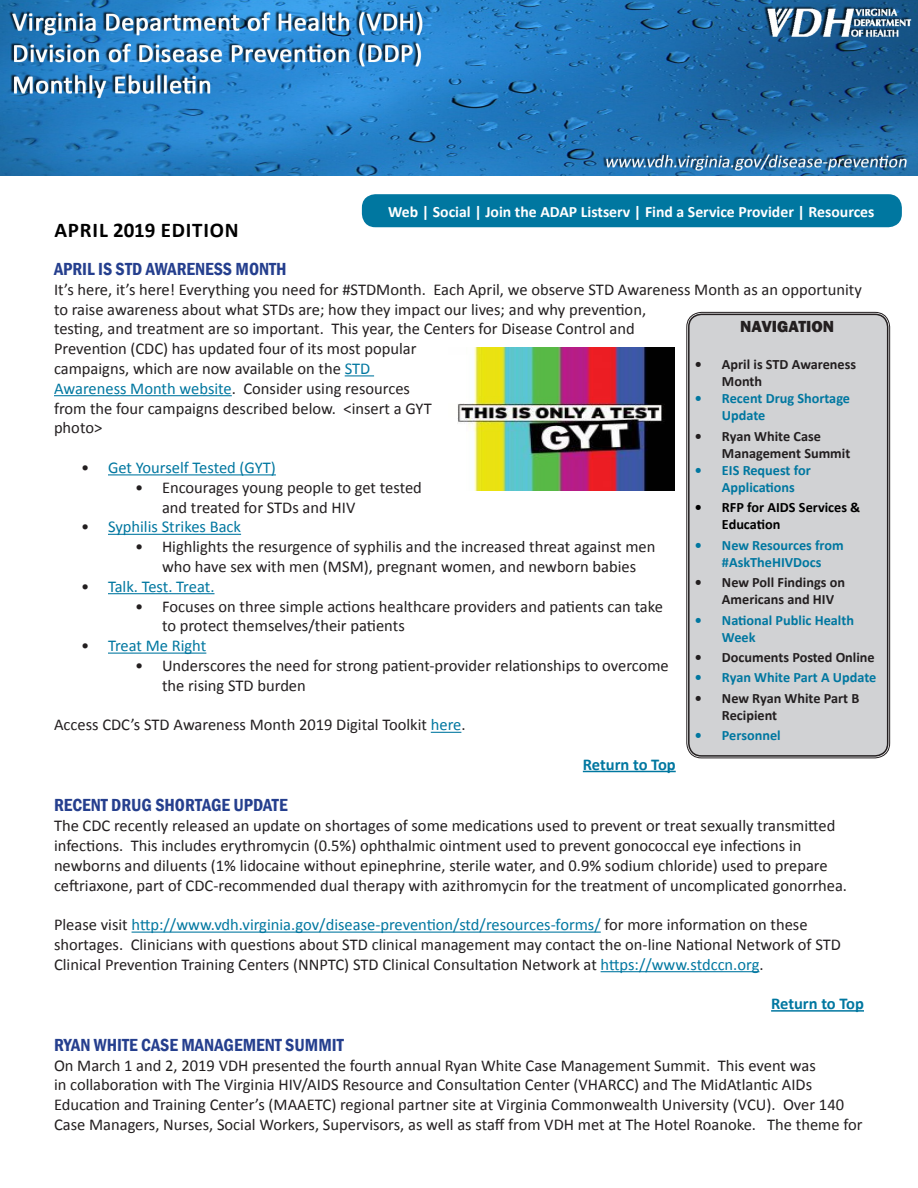
<style>
.page{position:relative;width:918px;height:1188px;background:#fff}
.page>*{position:absolute;margin:0;border:0;box-sizing:border-box;transform-origin:0 0}
.t1{font:700 21px "Calibri";letter-spacing:.04em;color:#000}
.P_Heading{font:600 condensed 18px "Franklin Gothic";color:#253f8e}
.t2{font:16.5px/19.8px "Calibri";color:#231f20}
.t3{font:16.5px "Calibri";color:#0077a0}
.t4{font:700 16.5px "Calibri";letter-spacing:-.005em;color:#0077a0}
.t5{font:800 16.5px "Franklin Gothic";color:#231f20}
.t6{font:700 15.75px "Calibri";color:#fff}
.t7{font:700 14.25px/17.1px "Calibri";color:#0077a0}
.t8{font:700 14.25px/17.1px "Calibri";color:#231f20}
.t9{font:700 14.25px/17.1px "Calibri";color:#000}
.s1{color:#0077a0}
.s2{color:#231f20}
</style>
<div class="page">
<img style="left:0;top:0;width:918px;height:176px">
<div style="left:688px;top:314px;width:200px;height:443px;background:#d1d2d4;border-radius:14px"></div>
<div style="left:687px;top:312px;width:203px;height:446px;border:1px solid #231f20;border-radius:15px"></div>
<div style="left:688px;top:314px;width:200px;height:443px;border:2px solid #231f20;border-radius:13px"></div>
<svg style="left:345px;top:375px;width:29px;height:1px"></svg>
<hr style="left:54px;top:395px;width:178px;height:1px;background:#0077a0">
<hr style="left:108px;top:474px;width:168px;height:1px;background:#0077a0">
<hr style="left:108px;top:534px;width:133px;height:1px;background:#0077a0">
<hr style="left:108px;top:593px;width:107px;height:1px;background:#0077a0">
<hr style="left:108px;top:653px;width:98px;height:1px;background:#0077a0">
<hr style="left:431px;top:732px;width:30px;height:1px;background:#0077a0">
<hr style="left:583px;top:771px;width:93px;height:1px;background:#0077a0">
<hr style="left:132px;top:932px;width:469px;height:1px;background:#0077a0">
<hr style="left:601px;top:971px;width:158px;height:1px;background:#0077a0">
<hr style="left:771px;top:1010px;width:93px;height:2px;background:#0077a0">
<div style="left:362px;top:194px;width:540px;height:33px;background:#0077a0;border-radius:14px"></div>
<img style="left:457px;top:347px;width:218px;height:143px">
<p class="t1" style="left:54px;top:217px;width:186px">APRIL 2019 EDITION</p>
<p class="t6" style="left:388px;top:201px;width:488px">Web | Social | Join the ADAP Listserv | Find a Service Provider | Resources</p>
<p class="P_Heading" style="left:54px;top:257px;width:234px">APRIL IS STD AWARENESS MONTH</p>
<p class="t2" style="left:54px;top:280px;width:809px">It’s here, it’s here! Everything you need for #STDMonth. Each April, we observe STD Awareness Month as an opportunity to raise awareness about what STDs are; how they impact our lives; and why prevention,<br>testing, and treatment are so important. This year, the Centers for Disease Control and<br>Prevention (CDC) has updated four of its most popular<br>campaigns, which are now available on the <span class="s1">STD<br>Awareness Month website</span>. Consider using resources<br>from the four campaigns described below. &lt;insert a GYT<br>photo&gt;</p>
<p class="t3" style="left:81px;top:457px;width:196px"><span class="s2">•</span> Get Yourself Tested (GYT)</p>
<p class="t2" style="left:162px;top:478px;width:261px;text-indent:-27px">• Encourages young people to get tested and treated for STDs and HIV</p>
<p class="t3" style="left:81px;top:517px;width:162px"><span class="s2">•</span> Syphilis Strikes Back</p>
<p class="t2" style="left:135px;top:537px;width:522px;text-align:center">• Highlights the resurgence of syphilis and the increased threat against men who have sex with men (MSM), pregnant women, and newborn babies</p>
<p class="t3" style="left:81px;top:576px;width:135px"><span class="s2">•</span> Talk. Test. Treat.</p>
<p class="t2" style="left:162px;top:596px;width:503px;text-indent:-27px">• Focuses on three simple actions healthcare providers and patients can take to protect themselves/their patients</p>
<p class="t3" style="left:81px;top:635px;width:127px"><span class="s2">•</span> Treat Me Right</p>
<p class="t2" style="left:162px;top:656px;width:508px;text-indent:-27px">• Underscores the need for strong patient-provider relationships to overcome the rising STD burden</p>
<p class="t2" style="left:54px;top:715px;width:413px">Access CDC’s STD Awareness Month 2019 Digital Toolkit <span class="s1">here</span>.</p>
<p class="t4" style="left:583px;top:754px;width:94px">Return to Top</p>
<p class="P_Heading" style="left:54px;top:793px;width:235px">RECENT DRUG SHORTAGE UPDATE</p>
<p class="t2" style="left:54px;top:816px;width:795px">The CDC recently released an update on shortages of some medications used to prevent or treat sexually transmitted infections. This includes erythromycin (0.5%) ophthalmic ointment used to prevent gonococcal eye infections in newborns and diluents (1% lidocaine without epinephrine, sterile water, and 0.9% sodium chloride) used to prepare ceftriaxone, part of CDC-recommended dual therapy with azithromycin for the treatment of uncomplicated gonorrhea.</p>
<p class="t2" style="left:54px;top:915px;width:789px">Please visit <span class="s1">http://www.vdh.virginia.gov/disease-prevention/std/resources-forms/</span> for more information on these shortages. Clinicians with questions about STD clinical management may contact the on-line National Network of STD<br>Clinical Prevention Training Centers (NNPTC) STD Clinical Consultation Network at <span class="s1">https://www.stdccn.org</span>.</p>
<p class="t4" style="left:771px;top:993px;width:94px">Return to Top</p>
<p class="P_Heading" style="left:54px;top:1033px;width:291px">RYAN WHITE CASE MANAGEMENT SUMMIT</p>
<p class="t2" style="left:54px;top:1055px;width:810px">On March 1 and 2, 2019 VDH presented the fourth annual Ryan White Case Management Summit. This event was<br>in collaboration with The Virginia HIV/AIDS Resource and Consultation Center (VHARCC) and The MidAtlantic AIDs Education and Training Center’s (MAAETC) regional partner site at Virginia Commonwealth University (VCU). Over 140<br>Case Managers, Nurses, Social Workers, Supervisors, as well as staff from VDH met at The Hotel Roanoke. The theme for</p>
<p class="t5" style="left:740px;top:316px;width:95px">NAVIGATION</p>
<p class="t8" style="left:722px;top:356px;width:136px;text-indent:-27px">• April is STD Awareness<br>Month</p>
<p class="t7" style="left:722px;top:390px;width:130px;text-indent:-27px">• Recent Drug Shortage<br>Update</p>
<p class="t8" style="left:722px;top:427px;width:130px;text-indent:-27px">• Ryan White Case<br>Management Summit</p>
<p class="t7" style="left:722px;top:462px;width:90px;text-indent:-27px">• EIS Request for<br>Applications</p>
<p class="t9" style="left:722px;top:499px;width:140px;text-indent:-27px">• RFP for AIDS Services &amp;<br>Education</p>
<p class="t7" style="left:695px;top:536px;width:150px;text-align:center">• New Resources from #AskTheHIVDocs</p>
<p class="t8" style="left:722px;top:574px;width:125px;text-indent:-27px">• New Poll Findings on<br>Americans and HIV</p>
<p class="t7" style="left:722px;top:611px;width:134px;text-indent:-27px">• National Public Health<br>Week</p>
<p class="t8" style="left:695px;top:649px;width:181px">• Documents Posted Online</p>
<p class="t7" style="left:695px;top:669px;width:183px">• Ryan White Part A Update</p>
<p class="t8" style="left:722px;top:689px;width:139px;text-indent:-27px">• New Ryan White Part B<br>Recipient</p>
<p class="t7" style="left:695px;top:727px;width:87px">• Personnel</p>
</div>
